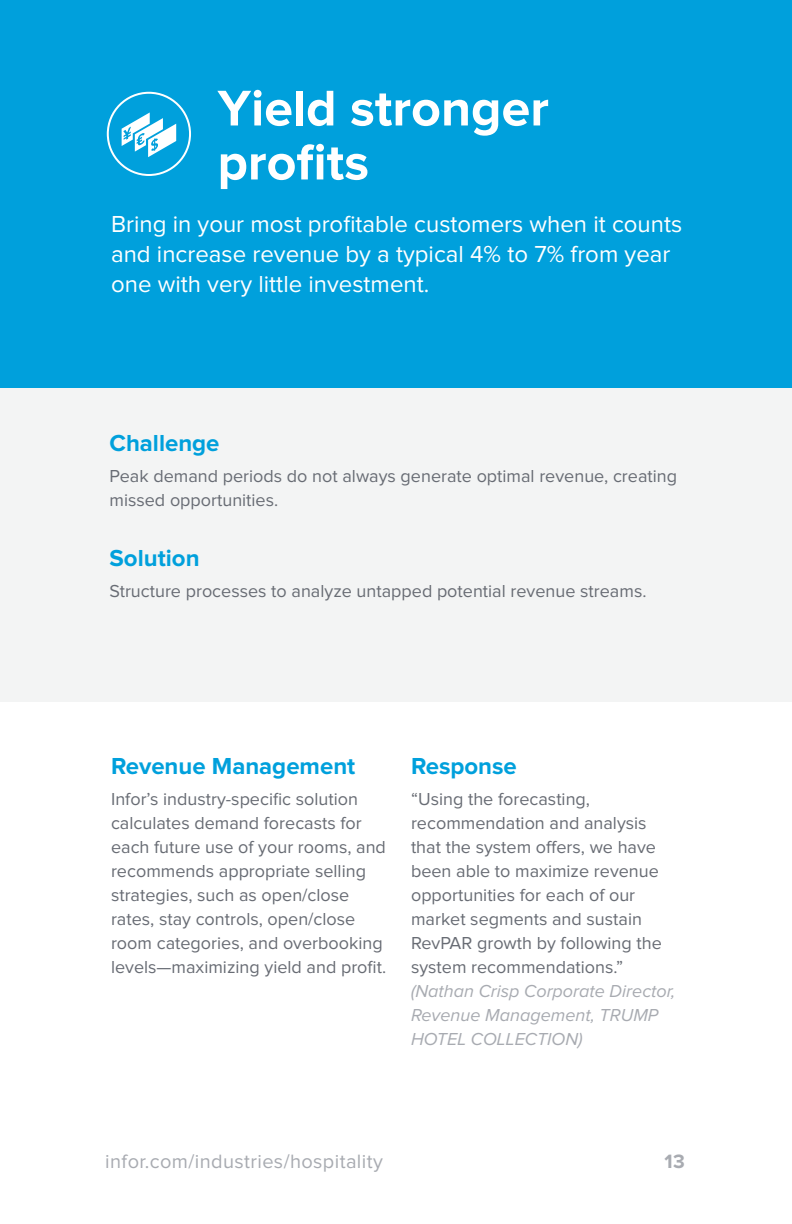
<style>
.page{position:relative;width:792px;height:1224px;background:#fff}
.page>*{position:absolute;margin:0;border:0;box-sizing:border-box;transform-origin:0 0}
.t1{font:700 52px/54px "Proxima Nova";color:#fff}
.t2{font:24px/30px "Proxima Nova";color:#fff}
.t3{font:700 24px "Proxima Nova";color:#00a0dc}
.t4{font:20px "Proxima Nova";letter-spacing:.02em;color:#a8abb1}
.t5{font:700 20px "Proxima Nova";color:#a8abb1}
.t6{font:18px/24px "Proxima Nova";color:#686c74}
.t7{font:italic 18px/24px "Proxima Nova";color:#a8abb1}
</style>
<div class="page">
<div style="left:0;top:383px;width:792px;height:318px;background:#f3f4f4"></div>
<div style="left:0;top:0;width:792px;height:387px;background:#00a0dc"></div>
<div style="left:107px;top:92px;width:84px;height:84px;border:2px solid #fff;border-radius:50%"></div>
<svg style="left:122px;top:112px;width:54px;height:45px"></svg>
<p class="t1" style="left:218px;top:83px;width:333px">Yield stronger profits</p>
<p class="t2" style="left:111px;top:210px;width:573px">Bring in your most profitable customers when it counts and increase revenue by a typical 4% to 7% from year one with very little investment.</p>
<p class="t3" style="left:110px;top:432px;width:112px">Challenge</p>
<p class="t6" style="left:110px;top:465px;width:569px">Peak demand periods do not always generate optimal revenue, creating missed opportunities.</p>
<p class="t3" style="left:110px;top:547px;width:92px">Solution</p>
<p class="t6" style="left:110px;top:580px;width:539px">Structure processes to analyze untapped potential revenue streams.</p>
<p class="t3" style="left:111px;top:755px;width:246px">Revenue Management</p>
<p class="t6" style="left:111px;top:788px;width:277px">Infor’s industry-specific solution calculates demand forecasts for each future use of your rooms, and recommends appropriate selling strategies, such as open/close rates, stay controls, open/close room categories, and overbooking levels—maximizing yield and profit.</p>
<p class="t3" style="left:411px;top:755px;width:107px">Response</p>
<p class="t6" style="left:411px;top:788px;width:252px">“Using the forecasting, recommendation and analysis that the system offers, we have been able to maximize revenue opportunities for each of our market segments and sustain<br>RevPAR growth by following the system recommendations.”</p>
<p class="t7" style="left:411px;top:980px;width:266px">(Nathan Crisp Corporate Director,<br>Revenue Management, TRUMP<br>HOTEL COLLECTION)</p>
<p class="t4" style="left:105px;top:1152px;width:279px">infor.com/industries/hospitality</p>
<p class="t5" style="left:665px;top:1152px;width:22px">13</p>
</div>
